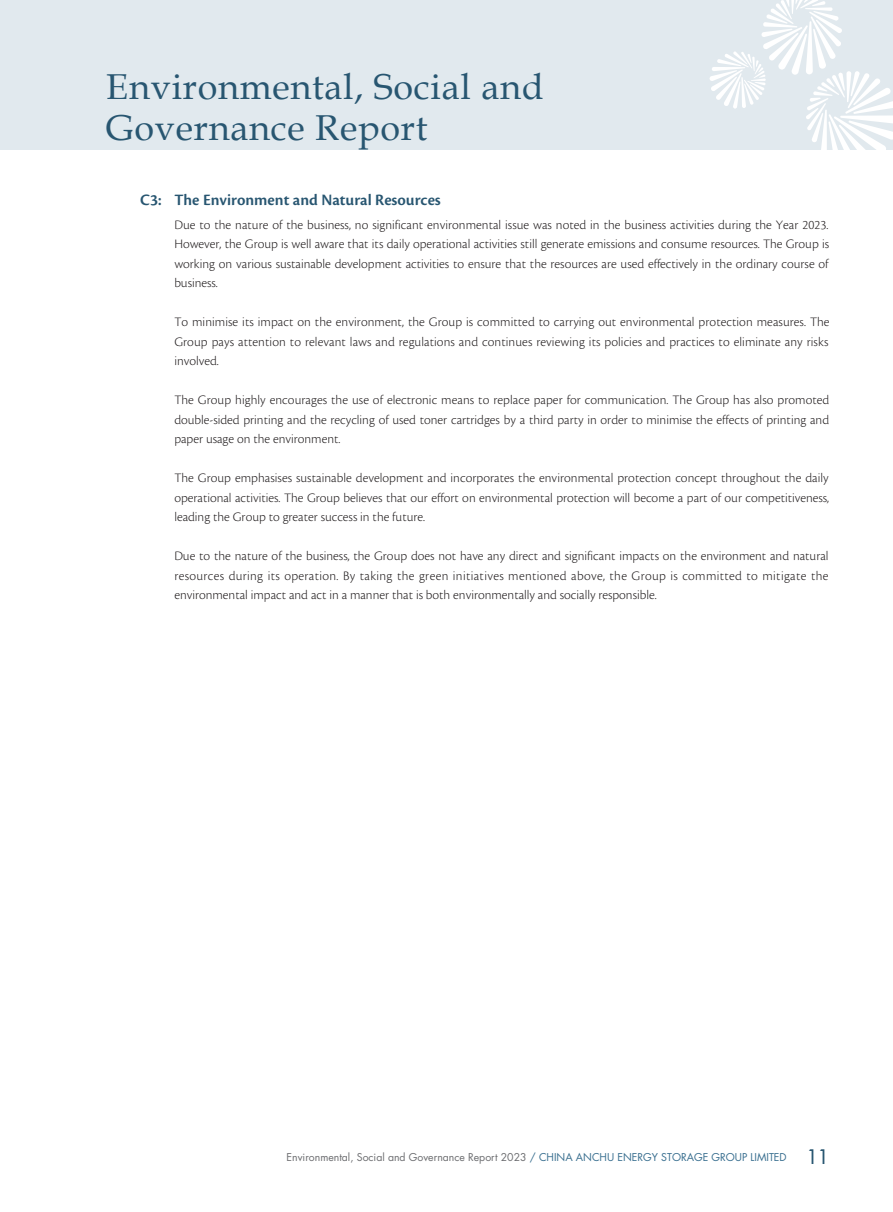
<style>
.page{position:relative;width:893px;height:1212px;background:#fff}
.page>*{position:absolute;margin:0;border:0;box-sizing:border-box;transform-origin:0 0}
.t1{font:36px/40.5px "Book Antiqua";letter-spacing:.02em;color:#285671}
._02_H2{font:600 16.5px "Cronos Pro";color:#285671}
._00_txt{font:300 13.5px/19.5px "Cronos Pro";color:#231f20;text-align:justify}
.t2{font:10.5px "Futura Std";color:#6c6d70}
.s1{color:#386e8f}
.s2{font-weight:500;font-size:19.5px;color:#285671}
</style>
<div class="page">
<div style="left:0;top:0;width:893px;height:150px;background:#e1e9ee"></div>
<svg style="left:709px;top:0;width:184px;height:150px"></svg>
<h1 class="t1" style="left:106px;top:66px;width:439px">Environmental, Social and<br>Governance Report</h1>
<p class="_02_H2" style="left:140px;top:190px;width:302px">C3: The Environment and Natural Resources</p>
<p class="_00_txt" style="left:174px;top:214px;width:656px">Due to the nature of the business, no significant environmental issue was noted in the business activities during the Year 2023.<br>However, the Group is well aware that its daily operational activities still generate emissions and consume resources. The Group is working on various sustainable development activities to ensure that the resources are used effectively in the ordinary course of business.</p>
<p class="_00_txt" style="left:174px;top:312px;width:657px">To minimise its impact on the environment, the Group is committed to carrying out environmental protection measures. The Group pays attention to relevant laws and regulations and continues reviewing its policies and practices to eliminate any risks involved.</p>
<p class="_00_txt" style="left:174px;top:390px;width:657px">The Group highly encourages the use of electronic means to replace paper for communication. The Group has also promoted double-sided printing and the recycling of used toner cartridges by a third party in order to minimise the effects of printing and paper usage on the environment.</p>
<p class="_00_txt" style="left:174px;top:468px;width:656px">The Group emphasises sustainable development and incorporates the environmental protection concept throughout the daily operational activities. The Group believes that our effort on environmental protection will become a part of our competitiveness, leading the Group to greater success in the future.</p>
<p class="_00_txt" style="left:174px;top:546px;width:656px">Due to the nature of the business, the Group does not have any direct and significant impacts on the environment and natural resources during its operation. By taking the green initiatives mentioned above, the Group is committed to mitigate the environmental impact and act in a manner that is both environmentally and socially responsible.</p>
<p class="t2" style="left:287px;top:1150px;width:544px">Environmental, Social and Governance Report 2023 <span class="s1">/ CHINA ANCHU ENERGY STORAGE GROUP LIMITED</span> <span class="s2">11</span></p>
</div>
